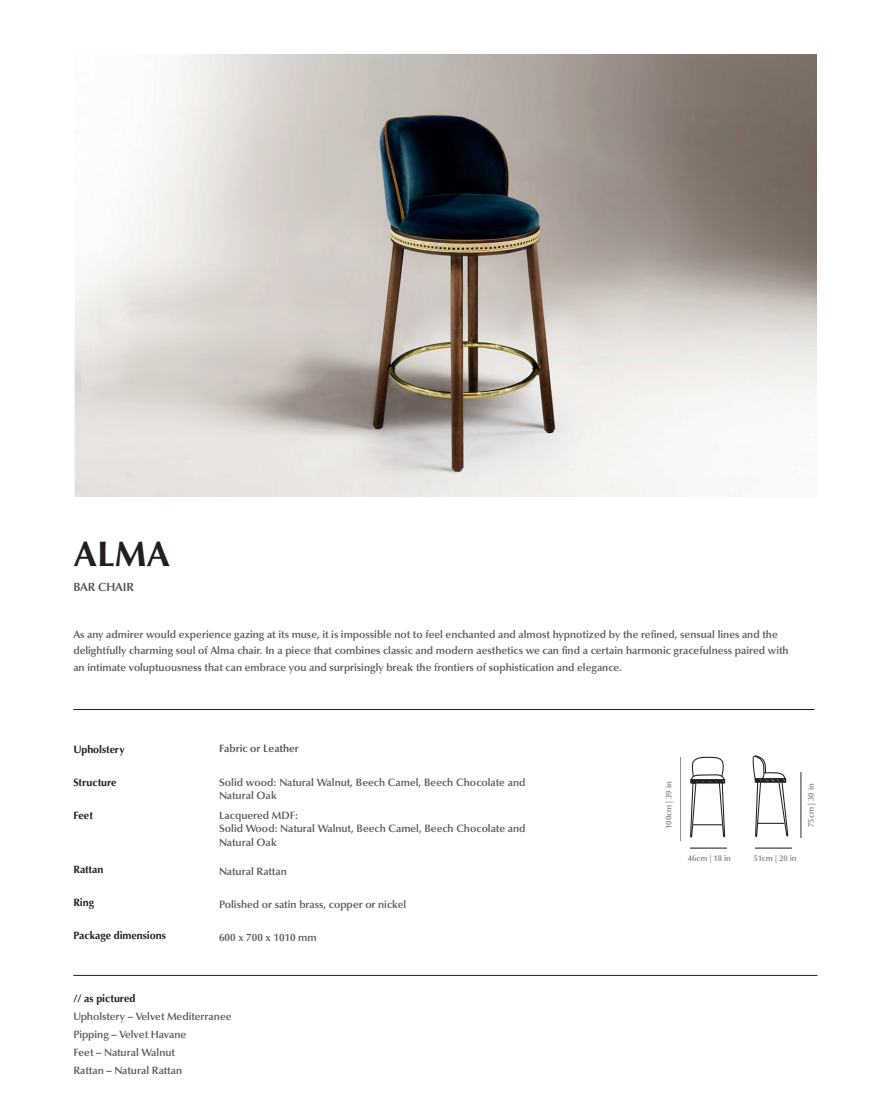
<style>
.page{position:relative;width:893px;height:1106px;background:#fff}
.page>*{position:absolute;margin:0;border:0;box-sizing:border-box;transform-origin:0 0}
.t1{font:700 45px "Bahij Jalal";color:#231f20}
.t2{font:15px "Bahij Jalal";color:#4b4c4d}
.t3{font:13.5px/18px "Bahij Jalal";color:#57585a}
.t4{font:700 13.5px "Bahij Jalal";color:#231f20}
.t5{font:13.5px "Bahij Jalal";color:#4b4c4d}
.t6{font:10.5px "Bahij Jalal";color:#808285}
</style>
<div class="page">
<hr style="left:73px;top:709px;width:741px;height:1px;background:#231f20">
<hr style="left:73px;top:975px;width:744px;height:1px;background:#231f20">
<img style="left:74px;top:54px;width:742px;height:442px">
<img style="left:800px;top:772px;width:1px;height:65px">
<svg style="left:690px;top:756px;width:36px;height:82px"></svg>
<svg style="left:752px;top:755px;width:37px;height:82px"></svg>
<hr style="left:758px;top:822px;width:27px;height:2px;background:#231f20">
<img style="left:680px;top:758px;width:1px;height:82px">
<h1 class="t1" style="left:73px;top:523px;width:98px">ALMA</h1>
<p class="t2" style="left:73px;top:577px;width:62px">BAR CHAIR</p>
<p class="t3" style="left:73px;top:624px;width:717px;line-height:16.5px">As any admirer would experience gazing at its muse, it is impossible not to feel enchanted and almost hypnotized by the refined, sensual lines and the delightfully charming soul of Alma chair. In a piece that combines classic and modern aesthetics we can find a certain harmonic gracefulness paired with an intimate voluptuousness that can embrace you and surprisingly break the frontiers of sophistication and elegance.</p>
<p class="t4" style="left:73px;top:741px;width:53px">Upholstery</p>
<p class="t4" style="left:73px;top:774px;width:45px">Structure</p>
<p class="t4" style="left:73px;top:807px;width:21px">Feet</p>
<p class="t4" style="left:73px;top:860px;width:32px">Rattan</p>
<p class="t4" style="left:73px;top:893px;width:22px">Ring</p>
<p class="t4" style="left:73px;top:926px;width:94px">Package dimensions</p>
<p class="t5" style="left:219px;top:739px;width:81px">Fabric or Leather</p>
<p class="t3" style="left:219px;top:774px;width:308px;line-height:13.5px">Solid wood: Natural Walnut, Beech Camel, Beech Chocolate and<br>Natural Oak</p>
<p class="t3" style="left:219px;top:807px;width:308px;line-height:13.5px">Lacquered MDF:<br>Solid Wood: Natural Walnut, Beech Camel, Beech Chocolate and<br>Natural Oak</p>
<p class="t3" style="left:219px;top:861px;width:69px">Natural Rattan</p>
<p class="t3" style="left:219px;top:894px;width:189px">Polished or satin brass, copper or nickel</p>
<p class="t3" style="left:219px;top:927px;width:99px">600 x 700 x 1010 mm</p>
<p class="t4" style="left:73px;top:989px;width:64px">// as pictured</p>
<p class="t3" style="left:73px;top:1006px;width:160px">Upholstery – Velvet Mediterranee<br>Pipping – Velvet Havane<br>Feet – Natural Walnut<br>Rattan – Natural Rattan</p>
<p class="t6" style="left:662px;top:829px;width:49px;rotate:-90deg">100cm | 39 in</p>
<p class="t6" style="left:688px;top:851px;width:45px">46cm | 18 in</p>
<p class="t6" style="left:753px;top:851px;width:45px">51cm | 20 in</p>
<p class="t6" style="left:804px;top:826px;width:45px;rotate:-90deg">75cm | 30 in</p>
</div>
